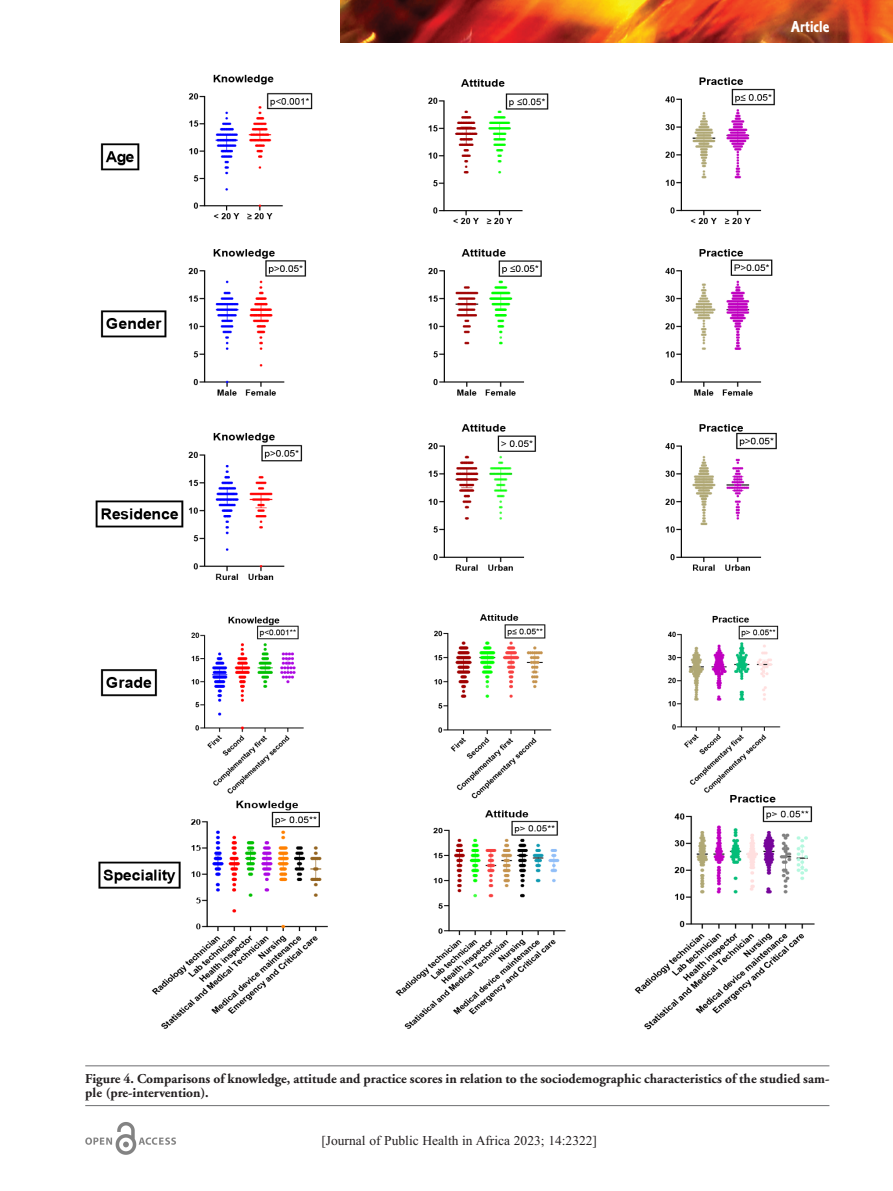
<style>
.page{position:relative;width:893px;height:1191px;background:#fff}
.page>*{position:absolute;margin:0;border:0;box-sizing:border-box;transform-origin:0 0}
.t1{font:16.5px "Corinthian Bold Condensed Plain";color:#fff}
.t2{font:700 13.5px/13.5px "Adobe Garamond";color:#231f20}
.t3{font:13.5px "Times New Roman";color:#231f20}
</style>
<div class="page">
<img style="left:341px;top:0;width:552px;height:42px">
<img style="left:85px;top:1122px;width:91px;height:33px">
<hr style="left:85px;top:1065px;width:744px;height:1px;background:#6c6d70">
<hr style="left:85px;top:1105px;width:744px;height:1px;background:#6c6d70">
<img style="left:95px;top:74px;width:720px;height:956px">
<p class="t1" style="left:791px;top:21px;width:40px">Article</p>
<p class="t2" style="left:85px;top:1073px;width:746px">Figure 4. Comparisons of knowledge, attitude and practice scores in relation to the sociodemographic characteristics of the studied sam&shy;ple (pre-intervention).</p>
<p class="t3" style="left:321px;top:1132px;width:277px">[Journal of Public Health in Africa 2023; 14:2322]</p>
</div>
